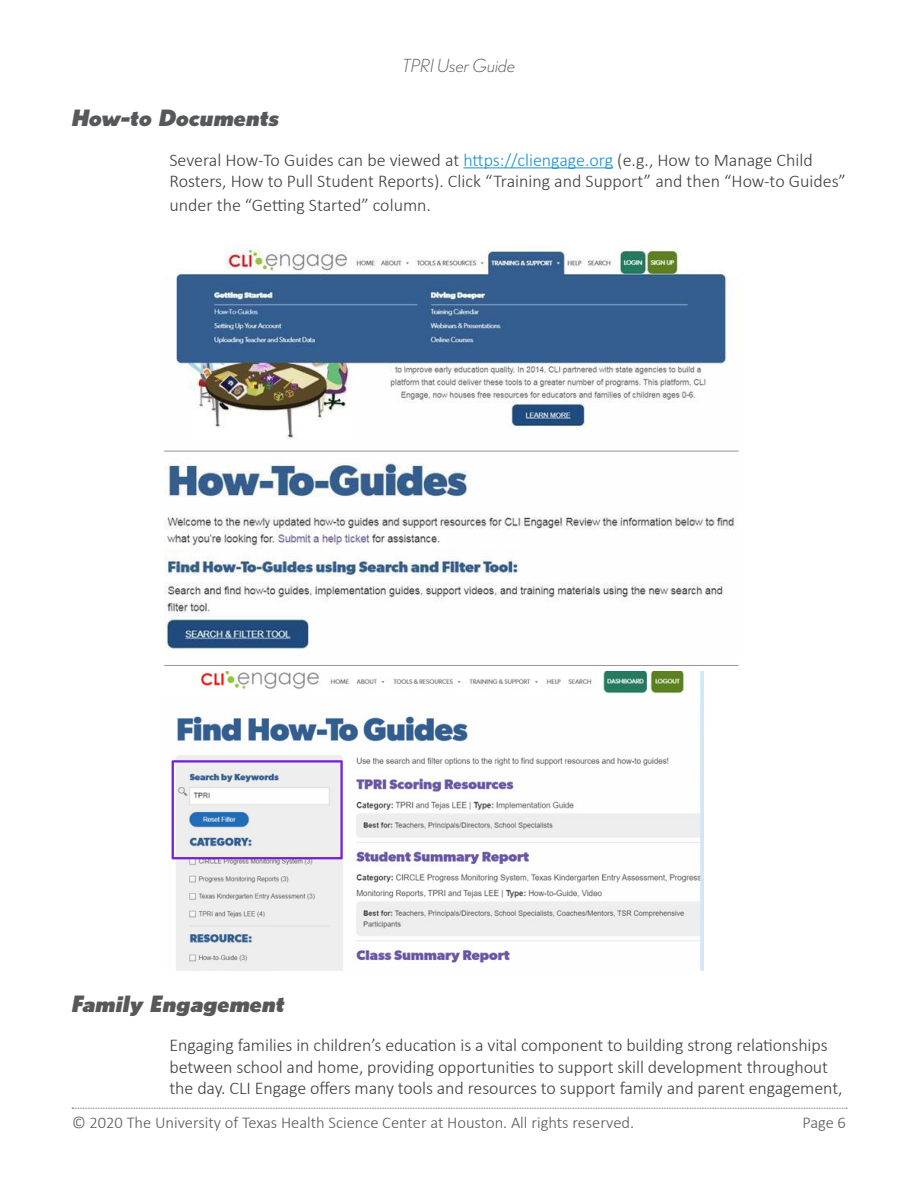
<style>
.page{position:relative;width:918px;height:1188px;background:#fff}
.page>*{position:absolute;margin:0;border:0;box-sizing:border-box;transform-origin:0 0}
.Header_2_-_Dark_Gray{font:italic 900 22.5px "Nobel";color:#57585a}
.Body_Text_-_Main{font:300 18px/21.6px "Calibri";letter-spacing:-.005em;color:#3e3e3f}
.t1{font:italic 300 18px "Nobel";color:#57585a}
.t2{font:300 16.5px "Calibri";color:#57585a}
.s1{color:#1a8fcd}
</style>
<div class="page">
<svg style="left:72px;top:1108px;width:775px;height:1px"></svg>
<hr style="left:463px;top:167px;width:150px;height:1px;background:#1a8fcd">
<hr style="left:164px;top:451px;width:575px;height:1px;background:#939598">
<hr style="left:164px;top:665px;width:575px;height:1px;background:#939598">
<img style="left:176px;top:246px;width:550px;height:193px">
<img style="left:164px;top:457px;width:572px;height:198px">
<img style="left:171px;top:672px;width:532px;height:298px">
<p class="t1" style="left:403px;top:55px;width:114px">TPRI User Guide</p>
<p class="Header_2_-_Dark_Gray" style="left:72px;top:104px;width:209px">How-to Documents</p>
<p class="Body_Text_-_Main" style="left:170px;top:149px;width:678px">Several How-To Guides can be viewed at <span class="s1">https://cliengage.org</span> (e.g., How to Manage Child<br>Rosters, How to Pull Student Reports). Click “Training and Support” and then “How-to Guides”</p>
<p class="Body_Text_-_Main" style="left:170px;top:194px;width:263px">under the “Getting Started” column.</p>
<p class="Header_2_-_Dark_Gray" style="left:72px;top:990px;width:215px">Family Engagement</p>
<p class="Body_Text_-_Main" style="left:170px;top:1034px;width:675px">Engaging families in children’s education is a vital component to building strong relationships between school and home, providing opportunities to support skill development throughout the day. CLI Engage offers many tools and resources to support family and parent engagement,</p>
<p class="t2" style="left:72px;top:1113px;width:564px">© 2020 The University of Texas Health Science Center at Houston. All rights reserved.</p>
<p class="t2" style="left:802px;top:1113px;width:45px">Page 6</p>
</div>
